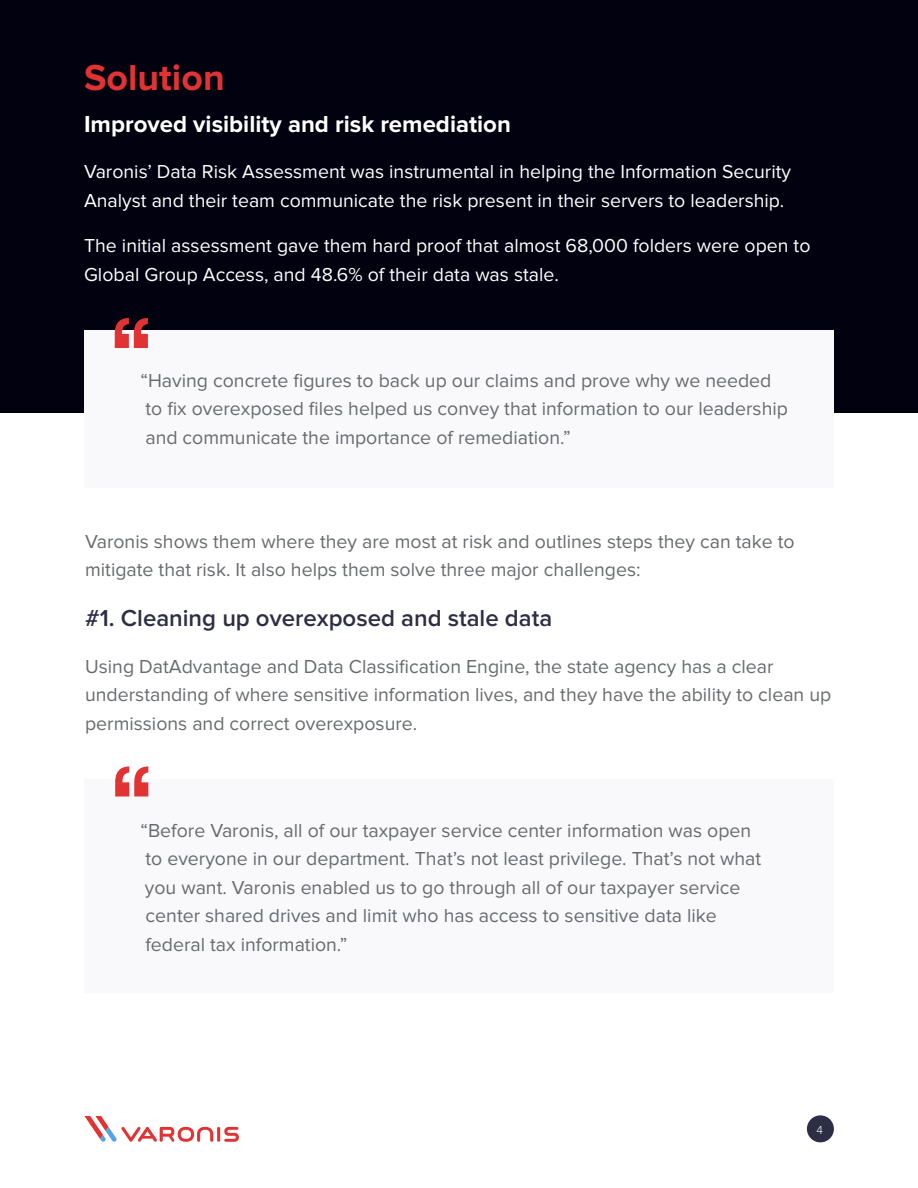
<style>
.page{position:relative;width:918px;height:1188px;background:#fff}
.page>*{position:absolute;margin:0;border:0;box-sizing:border-box;transform-origin:0 0}
.t1{font:700 37.5px "Proxima Nova";color:#e13334}
.t2{font:700 24px "Proxima Nova";color:#fff}
.t3{font:600 24px "Proxima Nova";color:#2c2e43}
.t4{font:19.5px/28.5px "Proxima Nova";color:#686b6e}
.t5{font:19.5px/28.5px "Proxima Nova";color:#fff}
.t6{font:300 12px "Proxima Nova";color:#fff}
</style>
<div class="page">
<div style="left:807px;top:1115px;width:27px;height:27px;background:#2c2e43;border-radius:50%"></div>
<hr style="left:217px;top:1127px;width:3px;height:15px;background:#e13334;border-radius:2px">
<svg style="left:224px;top:1127px;width:15px;height:15px"></svg>
<svg style="left:84px;top:1116px;width:129px;height:26px"></svg>
<div style="left:84px;top:779px;width:750px;height:214px;background:#f9f9fc"></div>
<svg style="left:115px;top:767px;width:33px;height:30px"></svg>
<div style="left:0;top:0;width:918px;height:413px;background:#010110"></div>
<div style="left:84px;top:330px;width:750px;height:158px;background:#f9f9fc"></div>
<svg style="left:115px;top:318px;width:33px;height:30px"></svg>
<h1 class="t1" style="left:84px;top:56px;width:142px">Solution</h1>
<p class="t2" style="left:84px;top:110px;width:428px">Improved visibility and risk remediation</p>
<p class="t5" style="left:84px;top:158px;width:708px">Varonis’ Data Risk Assessment was instrumental in helping the Information Security<br>Analyst and their team communicate the risk present in their servers to leadership.</p>
<p class="t5" style="left:84px;top:232px;width:728px">The initial assessment gave them hard proof that almost 68,000 folders were open to<br>Global Group Access, and 48.6% of their data was stale.</p>
<p class="t4" style="left:140px;top:366px;width:649px">“Having concrete figures to back up our claims and prove why we needed to fix overexposed files helped us convey that information to our leadership and communicate the importance of remediation.”</p>
<p class="t4" style="left:85px;top:528px;width:711px">Varonis shows them where they are most at risk and outlines steps they can take to mitigate that risk. It also helps them solve three major challenges:</p>
<p class="t3" style="left:85px;top:605px;width:469px">#1. Cleaning up overexposed and stale data</p>
<p class="t4" style="left:85px;top:652px;width:748px">Using DatAdvantage and Data Classification Engine, the state agency has a clear understanding of where sensitive information lives, and they have the ability to clean up permissions and correct overexposure.</p>
<p class="t4" style="left:140px;top:816px;width:622px">“Before Varonis, all of our taxpayer service center information was open to everyone in our department. That’s not least privilege. That’s not what you want. Varonis enabled us to go through all of our taxpayer service center shared drives and limit who has access to sensitive data like federal tax information.”</p>
<p class="t6" style="left:816px;top:1123px;width:8px">4</p>
</div>
